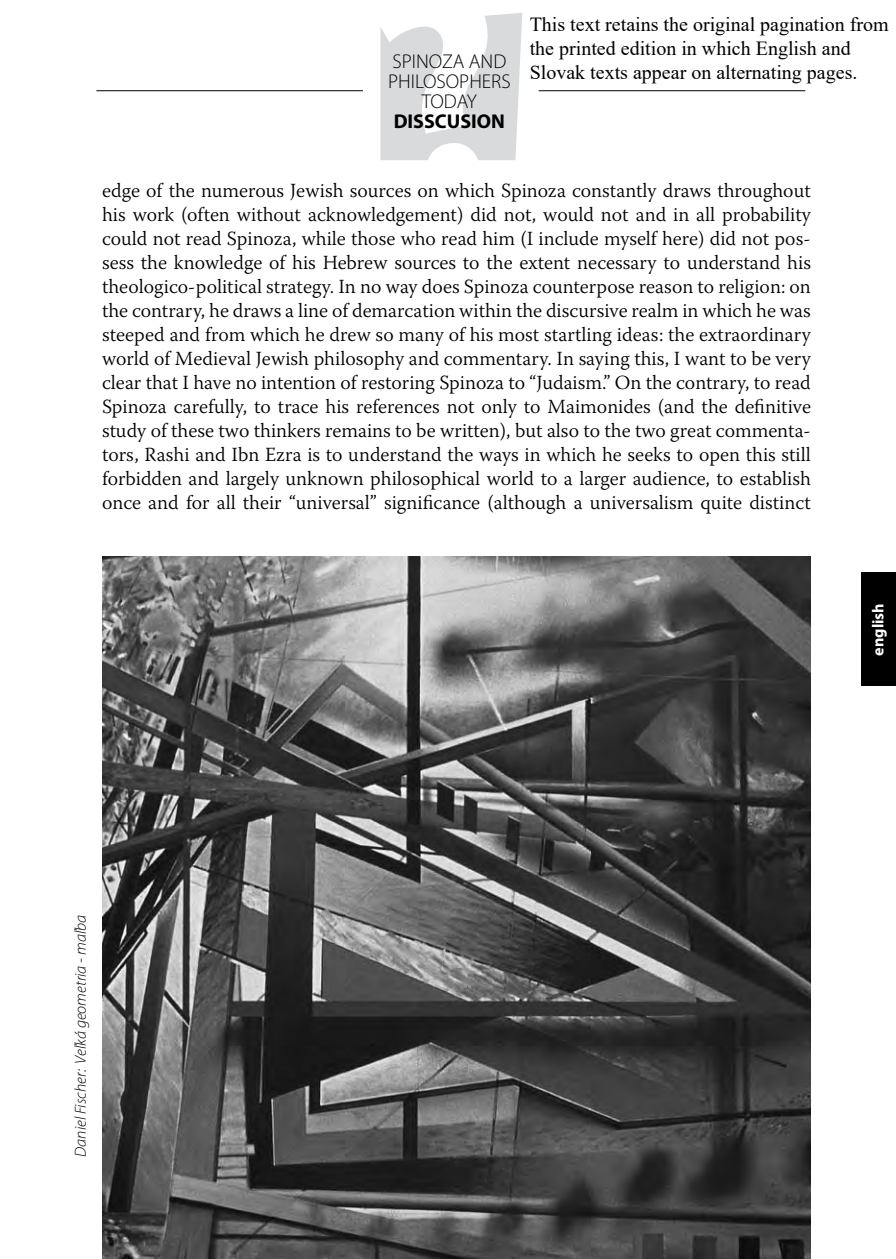
<style>
.page{position:relative;width:896px;height:1259px;background:#fff}
.page>*{position:absolute;margin:0;border:0;box-sizing:border-box;transform-origin:0 0}
.t1{font:300 20px/24px "Warnock Pro";color:#000;text-align:justify}
.t2{font:20px/24px "Times New Roman";color:#000}
.t3{font:300 20px/20px "Myriad Pro";color:#000;text-align:center}
.t4{font:700 20px "Myriad Pro";color:#000}
.t5{font:italic 300 16px "Myriad Pro";color:#000}
.t6{font:700 16px "Myriad Pro";color:#fff}
</style>
<div class="page">
<hr style="left:96px;top:90px;width:267px;height:1px;background:#000">
<hr style="left:539px;top:90px;width:266px;height:1px;background:#000">
<svg style="left:380px;top:13px;width:142px;height:147px"></svg>
<div style="left:862px;top:573px;width:34px;height:113px;background:#000"></div>
<img style="left:102px;top:557px;width:709px;height:702px">
<p class="t3" style="left:388px;top:51px;width:124px">SPINOZA AND<br>PHILOSOPHERS<br>TODAY</p>
<p class="t4" style="left:394px;top:108px;width:113px">DISSCUSION</p>
<p class="t2" style="left:530px;top:12px;width:360px">This text retains the original pagination from the printed edition in which English and<br>Slovak texts appear on alternating pages.</p>
<p class="t1" style="left:102px;top:178px;width:710px">edge of the numerous Jewish sources on which Spinoza constantly draws throughout his work (often without acknowledgement) did not, would not and in all probability could not read Spinoza, while those who read him (I include myself here) did not pos&shy;sess the knowledge of his Hebrew sources to the extent necessary to understand his theologico-political strategy. In no way does Spinoza counterpose reason to religion: on the contrary, he draws a line of demarcation within the discursive realm in which he was steeped and from which he drew so many of his most startling ideas: the extraordinary world of Medieval Jewish philosophy and commentary. In saying this, I want to be very clear that I have no intention of restoring Spinoza to “Judaism.” On the contrary, to read Spinoza carefully, to trace his references not only to Maimonides (and the definitive study of these two thinkers remains to be written), but also to the two great commenta&shy;tors, Rashi and Ibn Ezra is to understand the ways in which he seeks to open this still forbidden and largely unknown philosophical world to a larger audience, to establish once and for all their “universal” significance (although a universalism quite distinct</p>
<p class="t6" style="left:867px;top:655px;width:54px;rotate:-90deg">english</p>
<p class="t5" style="left:71px;top:1157px;width:244px;rotate:-90deg">Daniel Fischer: Veľká geometria - maľba</p>
</div>
